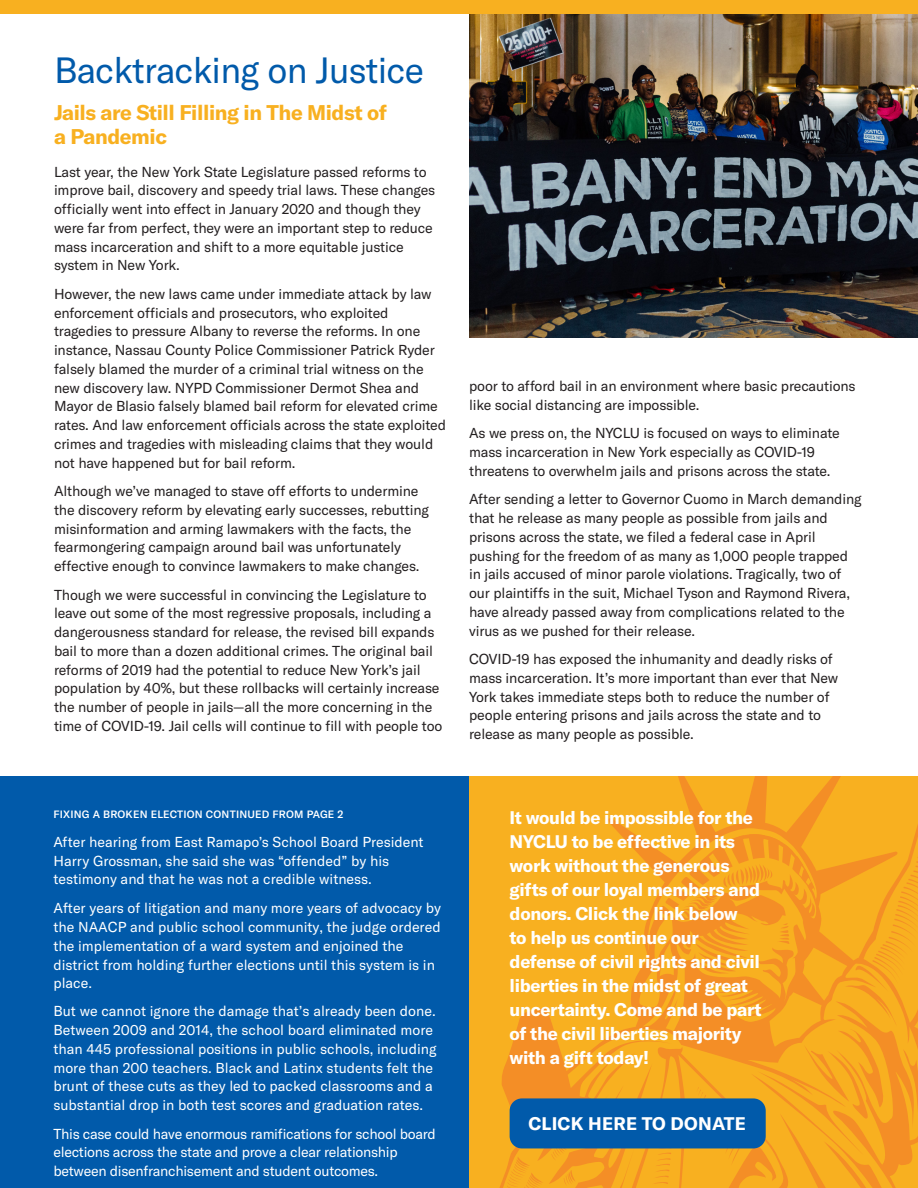
<style>
.page{position:relative;width:918px;height:1188px;background:#fff}
.page>*{position:absolute;margin:0;border:0;box-sizing:border-box;transform-origin:0 0}
.t1{font:36px "GT America";letter-spacing:-.02em;color:#015aaa}
.t2{font:700 21px/24px "GT America";letter-spacing:-.02em;color:#f8b020}
.t3{font:700 18px/24px "GT America";letter-spacing:-.02em;color:#fff}
.t4{font:700 18px "GT America";letter-spacing:.01em;color:#fff}
.t5{font:14.25px/18.8px "GT America";letter-spacing:-.01em;color:#231f20}
.t6{font:14.25px/18.8px "GT America";color:#fff}
.t7{font:14.25px/18.8px "GT America";letter-spacing:-.02em;color:#fff}
.t8{font:500 10.5px "GT America";letter-spacing:.02em;color:#fff}
</style>
<div class="page">
<img style="left:469px;top:14px;width:449px;height:324px">
<div style="left:0;top:0;width:918px;height:14px;background:#f8b020"></div>
<div style="left:0;top:776px;width:469px;height:412px;background:#015aaa"></div>
<div style="left:469px;top:776px;width:449px;height:412px;background:#f8b020"></div>
<svg style="left:499px;top:776px;width:419px;height:412px"></svg>
<svg style="left:507px;top:834px;width:411px;height:354px"></svg>
<div style="left:510px;top:1098px;width:256px;height:50px;background:#015aaa;border-radius:12px"></div>
<p class="t1" style="left:54px;top:49px;width:372px">Backtracking on Justice</p>
<p class="t2" style="left:54px;top:101px;width:334px">Jails are Still Filling in The Midst of a Pandemic</p>
<p class="t5" style="left:54px;top:162px;width:383px">Last year, the New York State Legislature passed reforms to improve bail, discovery and speedy trial laws. These changes officially went into effect in January 2020 and though they were far from perfect, they were an important step to reduce mass incarceration and shift to a more equitable justice system in New York.</p>
<p class="t5" style="left:54px;top:284px;width:394px">However, the new laws came under immediate attack by law enforcement officials and prosecutors, who exploited tragedies to pressure Albany to reverse the reforms. In one instance, Nassau County Police Commissioner Patrick Ryder falsely blamed the murder of a criminal trial witness on the new discovery law. NYPD Commissioner Dermot Shea and Mayor de Blasio falsely blamed bail reform for elevated crime rates. And law enforcement officials across the state exploited crimes and tragedies with misleading claims that they would not have happened but for bail reform.</p>
<p class="t5" style="left:54px;top:482px;width:377px">Although we’ve managed to stave off efforts to undermine the discovery reform by elevating early successes, rebutting misinformation and arming lawmakers with the facts, the fearmongering campaign around bail was unfortunately effective enough to convince lawmakers to make changes.</p>
<p class="t5" style="left:54px;top:585px;width:390px">Though we were successful in convincing the Legislature to leave out some of the most regressive proposals, including a dangerousness standard for release, the revised bill expands bail to more than a dozen additional crimes. The original bail reforms of 2019 had the potential to reduce New York’s jail population by 40%, but these rollbacks will certainly increase the number of people in jails—all the more concerning in the time of COVID-19. Jail cells will continue to fill with people too</p>
<p class="t5" style="left:469px;top:377px;width:388px">poor to afford bail in an environment where basic precautions like social distancing are impossible.</p>
<p class="t5" style="left:469px;top:424px;width:372px">As we press on, the NYCLU is focused on ways to eliminate mass incarceration in New York especially as COVID-19 threatens to overwhelm jails and prisons across the state.</p>
<p class="t5" style="left:469px;top:490px;width:394px">After sending a letter to Governor Cuomo in March demanding that he release as many people as possible from jails and prisons across the state, we filed a federal case in April pushing for the freedom of as many as 1,000 people trapped in jails accused of minor parole violations. Tragically, two of our plaintiffs in the suit, Michael Tyson and Raymond Rivera, have already passed away from complications related to the virus as we pushed for their release.</p>
<p class="t5" style="left:469px;top:650px;width:371px">COVID-19 has exposed the inhumanity and deadly risks of mass incarceration. It’s more important than ever that New York takes immediate steps both to reduce the number of people entering prisons and jails across the state and to release as many people as possible.</p>
<p class="t8" style="left:53px;top:808px;width:291px">FIXING A BROKEN ELECTION CONTINUED FROM PAGE 2</p>
<p class="t6" style="left:53px;top:832px;width:372px">After hearing from East Ramapo’s School Board President<br>Harry Grossman, she said she was “offended” by his testimony and that he was not a credible witness.</p>
<p class="t6" style="left:53px;top:898px;width:389px">After years of litigation and many more years of advocacy by the NAACP and public school community, the judge ordered the implementation of a ward system and enjoined the district from holding further elections until this system is in place.</p>
<p class="t6" style="left:53px;top:1002px;width:385px">But we cannot ignore the damage that’s already been done.<br>Between 2009 and 2014, the school board eliminated more than 445 professional positions in public schools, including more than 200 teachers. Black and Latinx students felt the brunt of these cuts as they led to packed classrooms and a substantial drop in both test scores and graduation rates.</p>
<p class="t7" style="left:53px;top:1124px;width:384px">This case could have enormous ramifications for school board elections across the state and prove a clear relationship between disenfranchisement and student outcomes.</p>
<p class="t3" style="left:510px;top:806px;width:254px">It would be impossible for the<br>NYCLU to be effective in its work without the generous gifts of our loyal members and donors. Click the link below<br>to help us continue our defense of civil rights and civil liberties in the midst of great uncertainty. Come and be part of the civil liberties majority with a gift today!</p>
<p class="t4" style="left:528px;top:1113px;width:219px">CLICK HERE TO DONATE</p>
</div>
